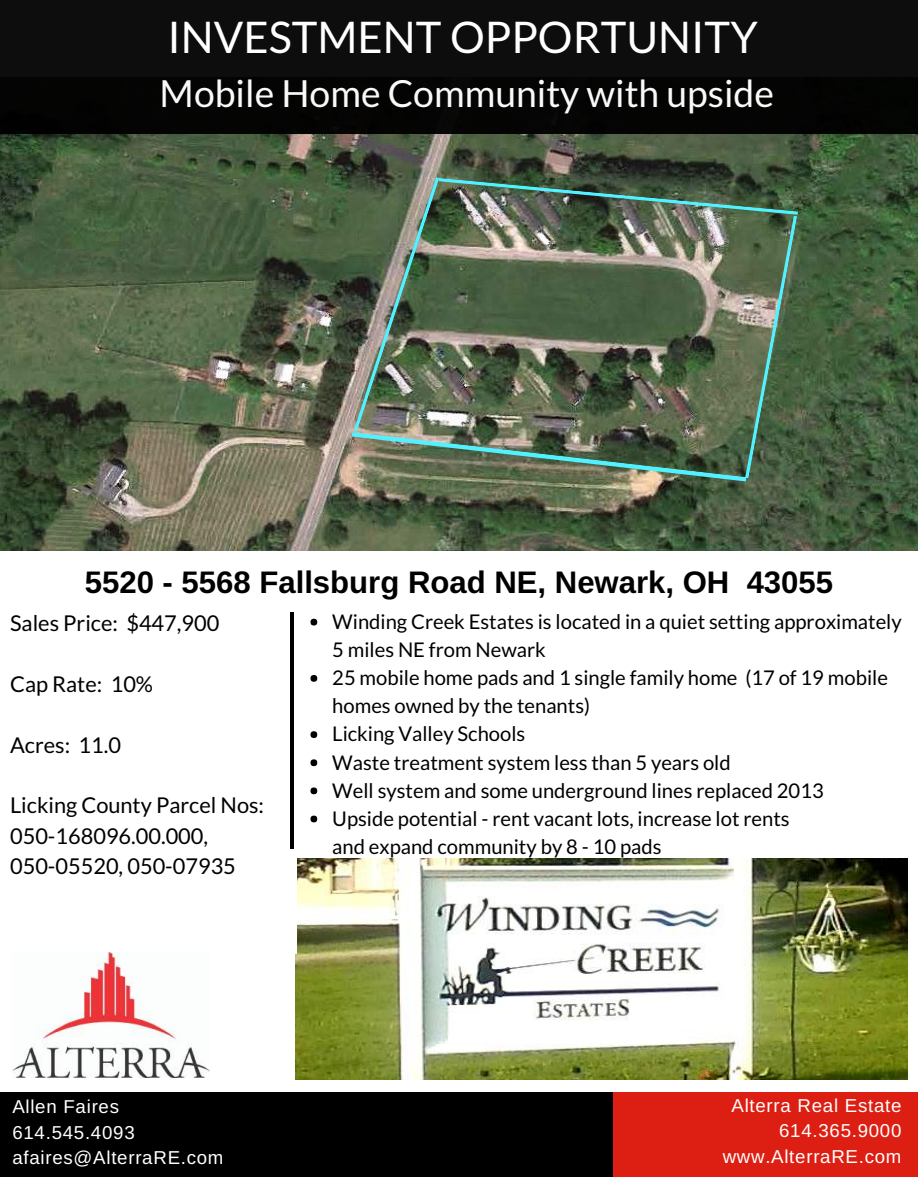
<style>
.page{position:relative;width:918px;height:1188px;background:#fff}
.page>*{position:absolute;margin:0;border:0;box-sizing:border-box;transform-origin:0 0}
.t1{font:43.65px "Lato";color:#fff}
.t2{font:37.35px "Lato";color:#f9f9f9}
.t3{font:700 31.2px "Arimo";color:#000}
.t4{font:21.75px/30.3px "Lato";color:#000}
.t5{font:20.25px/28.2px "Lato";color:#000}
.t6{font:18.75px/25.8px "Arimo";letter-spacing:.04em;color:#fff}
</style>
<div class="page">
<img style="left:0;top:134px;width:918px;height:416px">
<div style="left:0;top:0;width:918px;height:134px;background:#0d0d0d"></div>
<div style="left:0;top:1092px;width:615px;height:85px;background:#000"></div>
<div style="left:614px;top:1092px;width:304px;height:85px;background:#dd1f13"></div>
<div style="left:310px;top:619px;width:7px;height:7px;background:#000;border-radius:50%"></div>
<div style="left:310px;top:675px;width:7px;height:7px;background:#000;border-radius:50%"></div>
<div style="left:310px;top:731px;width:7px;height:7px;background:#000;border-radius:50%"></div>
<div style="left:310px;top:759px;width:7px;height:7px;background:#000;border-radius:50%"></div>
<div style="left:310px;top:788px;width:7px;height:6px;background:#000;border-radius:50%"></div>
<div style="left:310px;top:816px;width:7px;height:6px;background:#000;border-radius:50%"></div>
<hr style="left:291px;top:613px;width:3px;height:236px;background:#000">
<img style="left:12px;top:953px;width:197px;height:125px">
<img style="left:296px;top:858px;width:612px;height:222px">
<img style="left:351px;top:177px;width:447px;height:305px">
<div style="left:261px;top:850px;width:36px;height:104px;background:#fff"></div>
<h1 class="t1" style="left:168px;top:10px;width:592px">INVESTMENT OPPORTUNITY</h1>
<h2 class="t2" style="left:160px;top:70px;width:616px">Mobile Home Community with upside</h2>
<h3 class="t3" style="left:85px;top:565px;width:750px">5520 - 5568 Fallsburg Road NE, Newark, OH 43055</h3>
<p class="t4" style="left:10px;top:608px;width:211px">Sales Price: $447,900</p>
<p class="t5" style="left:332px;top:607px;width:571px">Winding Creek Estates is located in a quiet setting approximately 5 miles NE from Newark<br>25 mobile home pads and 1 single family home (17 of 19 mobile homes owned by the tenants)<br>Licking Valley Schools<br>Waste treatment system less than 5 years old<br>Well system and some underground lines replaced 2013<br>Upside potential - rent vacant lots, increase lot rents<br>and expand community by 8 - 10 pads</p>
<p class="t4" style="left:10px;top:668px;width:144px">Cap Rate: 10%</p>
<p class="t4" style="left:10px;top:729px;width:112px">Acres: 11.0</p>
<p class="t4" style="left:10px;top:790px;width:255px">Licking County Parcel Nos:<br>050-168096.00.000,<br>050-05520, 050-07935</p>
<p class="t6" style="left:12px;top:1093px;width:213px">Allen Faires<br>614.545.4093 afaires@AlterraRE.com</p>
<p class="t6" style="left:723px;top:1092px;width:180px;text-align:right">Alterra Real Estate<br>614.365.9000 www.AlterraRE.com</p>
</div>
